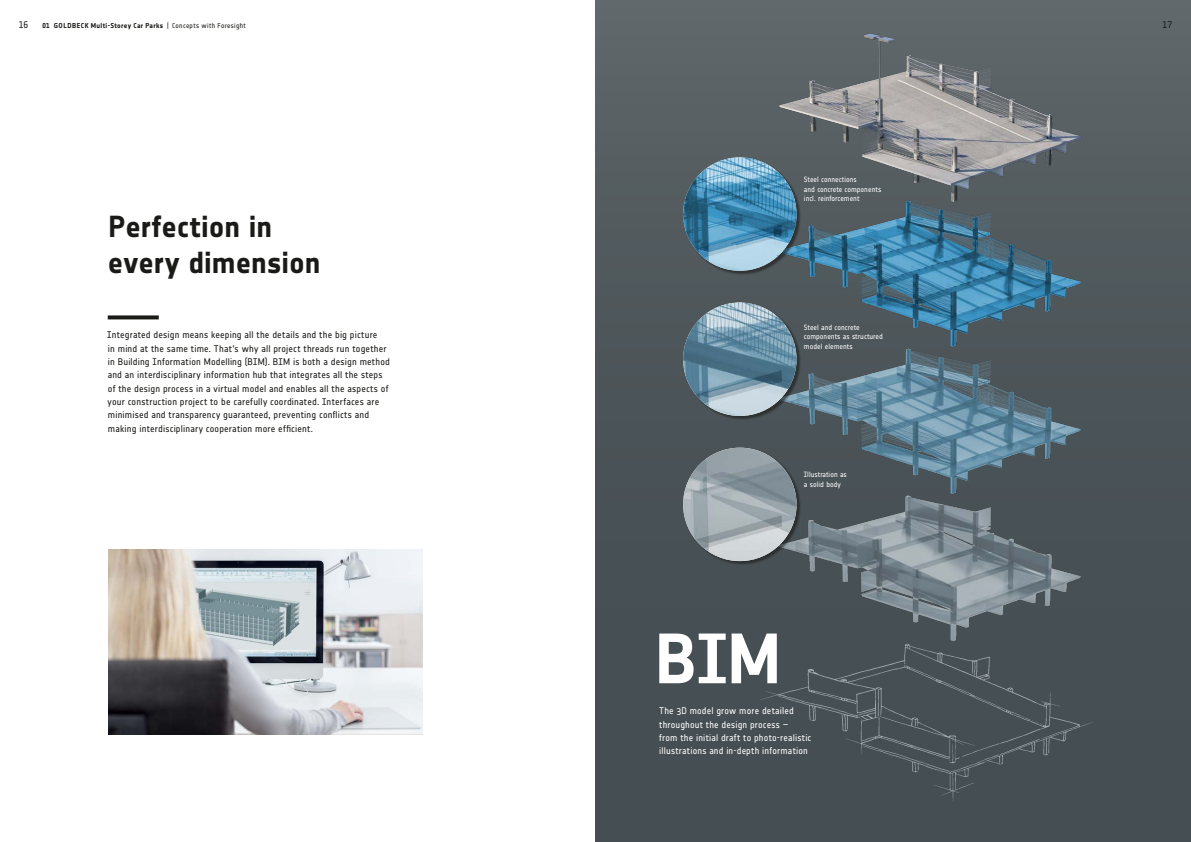
<style>
.page{position:relative;width:1191px;height:842px;background:#fff}
.page>*{position:absolute;margin:0;border:0;box-sizing:border-box;transform-origin:0 0}
.t1{font:700 70px "Notes";color:#fff}
.t2{font:700 30px/36px "Notes";color:#1a1a18}
.t3{font:9.5px/13.3px "Notes";letter-spacing:.015em;color:#1a1a18}
.t4{font:9.5px/13.3px "Notes";letter-spacing:.015em;color:#fff}
.t5{font:7.5px/9.8px "Notes";letter-spacing:.005em;color:#fff}
.t6{font:700 7px "Notes";letter-spacing:.055em;color:#1a1a18}
.s1{font-weight:400}
</style>
<div class="page">
<div style="left:595px;top:0;width:596px;height:842px;background:linear-gradient(to bottom,#5b6367,#40494d)"></div>
<svg style="left:108px;top:315px;width:51px;height:4px"></svg>
<img style="left:756px;top:607px;width:340px;height:215px">
<img style="left:765px;top:524px;width:321px;height:147px">
<img style="left:765px;top:376px;width:321px;height:148px">
<img style="left:765px;top:227px;width:321px;height:149px">
<img style="left:766px;top:28px;width:321px;height:199px">
<img style="left:108px;top:550px;width:314px;height:184px">
<div style="left:684px;top:158px;width:117px;height:117px;background:#1a1a18;opacity:.6"></div>
<img style="left:683px;top:157px;width:113px;height:114px;border-radius:57px">
<div style="left:684px;top:303px;width:117px;height:118px;background:#1a1a18;opacity:.6"></div>
<img style="left:683px;top:302px;width:113px;height:114px;border-radius:57px">
<div style="left:684px;top:448px;width:117px;height:118px;background:#1a1a18;opacity:.6"></div>
<img style="left:683px;top:448px;width:113px;height:113px;border-radius:57px">
<p class="t3" style="left:19px;top:18px;width:11px">16</p>
<p class="t6" style="left:43px;top:22px;width:205px">01 GOLDBECK Multi-Storey Car Parks <span class="s1">| Concepts with Foresight</span></p>
<p class="t3" style="left:1162px;top:18px;width:11px">17</p>
<h2 class="t2" style="left:108px;top:208px;width:214px">Perfection in every dimension</h2>
<p class="t3" style="left:107px;top:328px;width:284px">Integrated design means keeping all the details and the big picture<br>in mind at the same time. That’s why all project threads run together in Building Information Modelling (BIM). BIM is both a design method and an interdisciplinary information hub that integrates all the steps of the design process in a virtual model and enables all the aspects of your construction project to be carefully coordinated. Interfaces are minimised and transparency guaranteed, preventing conflicts and making interdisciplinary cooperation more efficient.</p>
<p class="t5" style="left:804px;top:174px;width:79px">Steel connections<br>and concrete components incl. reinforcement</p>
<p class="t5" style="left:804px;top:322px;width:80px">Steel and concrete components as structured model elements</p>
<p class="t5" style="left:804px;top:470px;width:44px">Illustration as a solid body</p>
<h1 class="t1" style="left:655px;top:618px;width:127px">BIM</h1>
<p class="t4" style="left:659px;top:704px;width:153px">The 3D model grow more detailed throughout the design process –<br>from the initial draft to photo-realistic illustrations and in-depth information</p>
</div>
